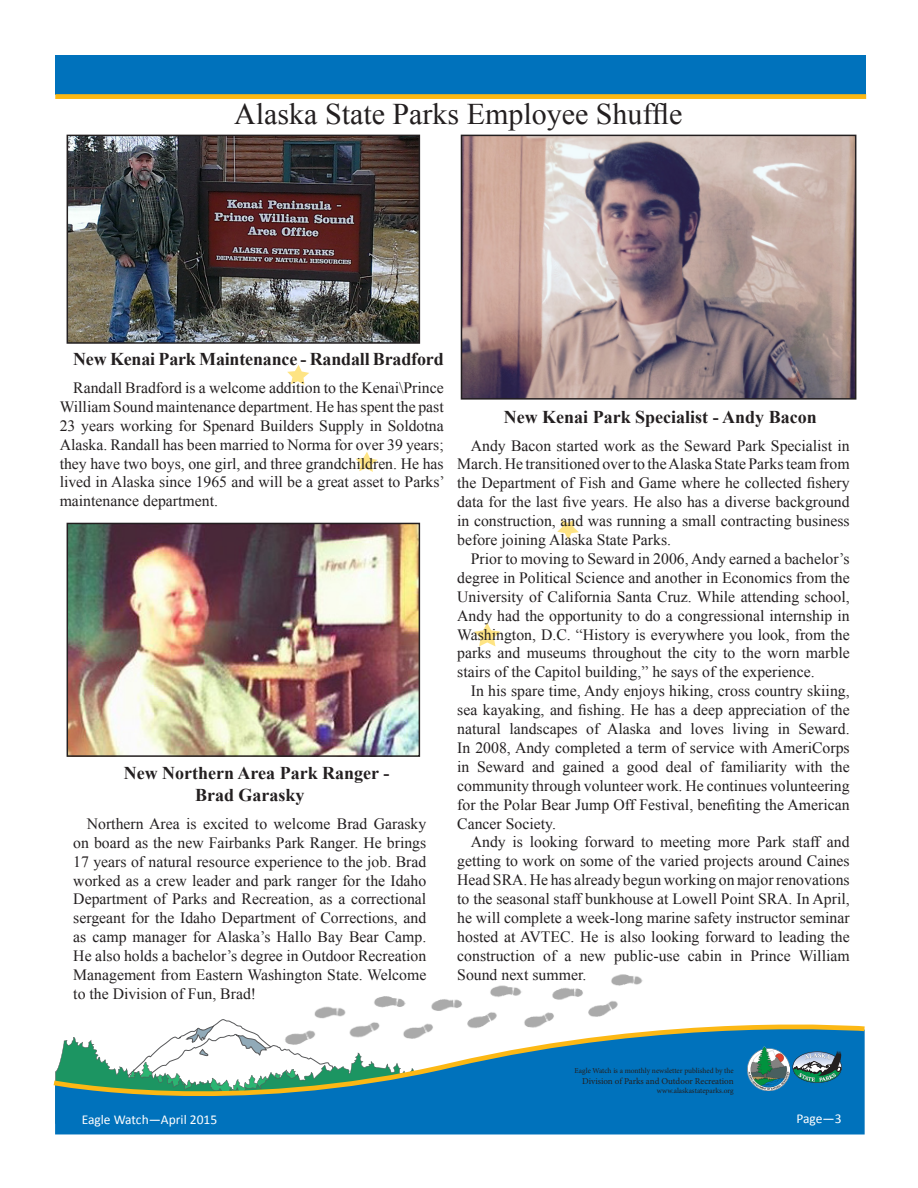
<style>
.page{position:relative;width:918px;height:1188px;background:#fff}
.page>*{position:absolute;margin:0;border:0;box-sizing:border-box;transform-origin:0 0}
.t1{font:30px "Times New Roman";color:#231f20}
.t2{font:700 18px/21.6px "Times New Roman";color:#231f20}
.t3{font:15.75px/18.9px "Times New Roman";color:#231f20;text-align:justify}
.t4{font:13.5px "Calibri";color:#fff}
._4th_level{font:9px "Minion Pro";letter-spacing:-.005em;color:#231f20}
._4th_level-2{font:7.5px "Minion Pro";letter-spacing:-.005em;color:#231f20}
</style>
<div class="page">
<div style="left:55px;top:55px;width:811px;height:39px;background:#0072bc"></div>
<div style="left:55px;top:94px;width:811px;height:5px;background:#fcb814"></div>
<div style="left:55px;top:1116px;width:810px;height:19px;background:#0072bc"></div>
<svg style="left:53px;top:1019px;width:812px;height:97px"></svg>
<img style="left:747px;top:1046px;width:42px;height:45px">
<svg style="left:793px;top:1051px;width:49px;height:32px;background:#5b8b93"></svg>
<img style="left:406px;top:985px;width:118px;height:60px">
<img style="left:521px;top:974px;width:124px;height:60px">
<img style="left:284px;top:996px;width:122px;height:55px">
<svg style="left:557px;top:519px;width:22px;height:21px"></svg>
<svg style="left:474px;top:623px;width:26px;height:24px"></svg>
<svg style="left:356px;top:452px;width:22px;height:20px"></svg>
<svg style="left:287px;top:365px;width:22px;height:20px"></svg>
<img style="left:70px;top:526px;width:347px;height:228px">
<div style="left:67px;top:523px;width:353px;height:234px;border:2px solid #231f20"></div>
<img style="left:70px;top:138px;width:347px;height:203px">
<div style="left:67px;top:135px;width:353px;height:209px;border:2px solid #231f20"></div>
<img style="left:464px;top:138px;width:389px;height:259px">
<div style="left:461px;top:135px;width:395px;height:265px;border:2px solid #231f20"></div>
<p class="t1" style="left:234px;top:94px;width:450px">Alaska State Parks Employee Shuffle</p>
<p class="t2" style="left:73px;top:348px;width:372px">New Kenai Park Maintenance - Randall Bradford</p>
<p class="t3" style="left:60px;top:378px;width:387px;text-indent:14px">Randall Bradford is a welcome addition to the Kenai\Prince William Sound maintenance department. He has spent the past 23 years working for Spenard Builders Supply in Soldotna Alaska. Randall has been married to Norma for over 39 years; they have two boys, one girl, and three grandchildren. He has lived in Alaska since 1965 and will be a great asset to Parks’ maintenance department.</p>
<p class="t2" style="left:195px;top:762px;width:196px;text-indent:-71px">New Northern Area Park Ranger -<br>Brad Garasky</p>
<p class="t3" style="left:73px;top:814px;width:355px;text-indent:14px">Northern Area is excited to welcome Brad Garasky on board as the new Fairbanks Park Ranger. He brings 17 years of natural resource experience to the job. Brad worked as a crew leader and park ranger for the Idaho Department of Parks and Recreation, as a correctional sergeant for the Idaho Department of Corrections, and as camp manager for Alaska’s Hallo Bay Bear Camp.<br>He also holds a bachelor’s degree in Outdoor Recreation Management from Eastern Washington State. Welcome to the Division of Fun, Brad!</p>
<p class="t2" style="left:504px;top:405px;width:315px">New Kenai Park Specialist - Andy Bacon</p>
<p class="t3" style="left:457px;top:436px;width:394px;text-indent:14px">Andy Bacon started work as the Seward Park Specialist in March. He transitioned over to the Alaska State Parks team from the Department of Fish and Game where he collected fishery data for the last five years. He also has a diverse background in construction, and was running a small contracting business before joining Alaska State Parks.</p>
<p class="t3" style="left:457px;top:549px;width:394px;text-indent:14px">Prior to moving to Seward in 2006, Andy earned a bachelor’s degree in Political Science and another in Economics from the University of California Santa Cruz. While attending school, Andy had the opportunity to do a congressional internship in Washington, D.C. “History is everywhere you look, from the parks and museums throughout the city to the worn marble stairs of the Capitol building,” he says of the experience.</p>
<p class="t3" style="left:457px;top:681px;width:394px;text-indent:14px">In his spare time, Andy enjoys hiking, cross country skiing, sea kayaking, and fishing. He has a deep appreciation of the natural landscapes of Alaska and loves living in Seward.<br>In 2008, Andy completed a term of service with AmeriCorps in Seward and gained a good deal of familiarity with the community through volunteer work. He continues volunteering for the Polar Bear Jump Off Festival, benefiting the American Cancer Society.</p>
<p class="t3" style="left:457px;top:833px;width:394px;text-indent:14px">Andy is looking forward to meeting more Park staff and getting to work on some of the varied projects around Caines Head SRA. He has already begun working on major renovations to the seasonal staff bunkhouse at Lowell Point SRA. In April, he will complete a week-long marine safety instructor seminar hosted at AVTEC. He is also looking forward to leading the construction of a new public-use cabin in Prince William Sound next summer.</p>
<p class="_4th_level-2" style="left:575px;top:1065px;width:161px">Eagle Watch is a monthly newsletter published by the</p>
<p class="_4th_level" style="left:582px;top:1075px;width:153px">Division of Parks and Outdoor Recreation</p>
<p class="_4th_level-2" style="left:657px;top:1085px;width:78px">www.alaskastateparks.org</p>
<p class="t4" style="left:82px;top:1111px;width:137px">Eagle Watch—April 2015</p>
<p class="t4" style="left:796px;top:1110px;width:47px">Page—3</p>
</div>
